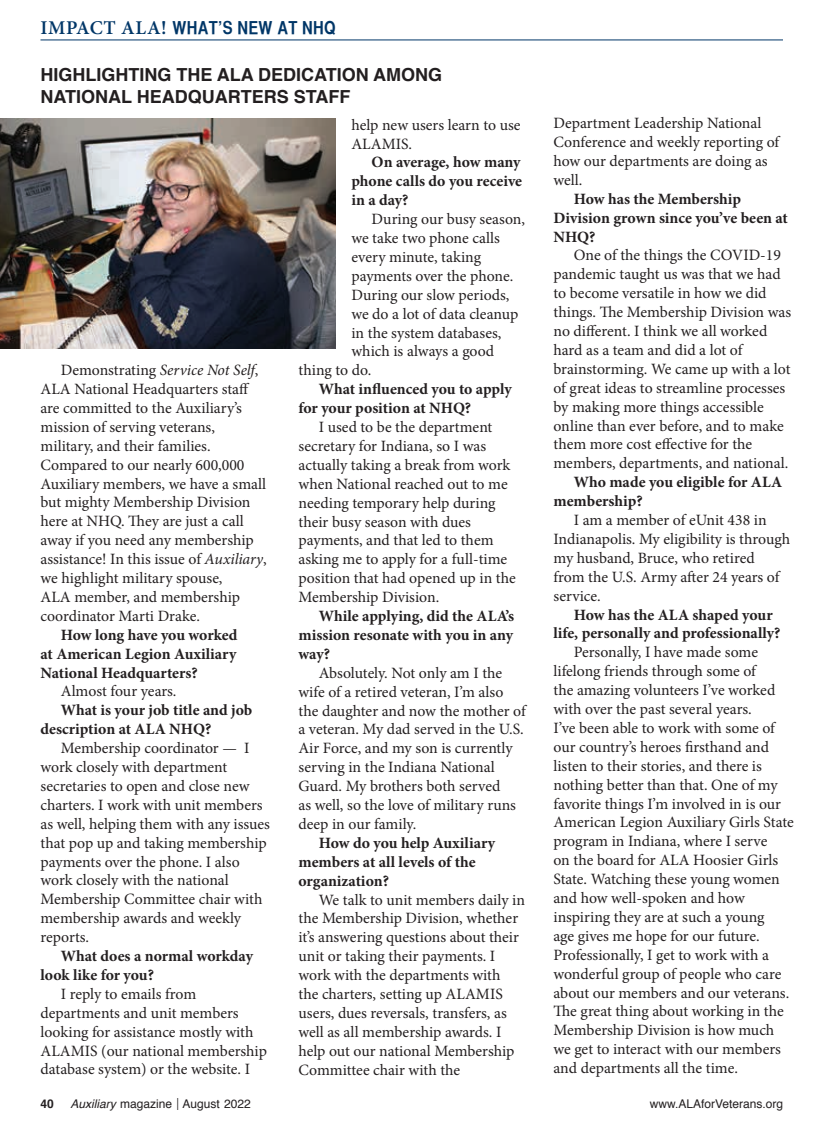
<style>
.page{position:relative;width:837px;height:1134px;background:#fff}
.page>*{position:absolute;margin:0;border:0;box-sizing:border-box;transform-origin:0 0}
.t1{font:700 18px/21.6px "Helvetica";color:#231f20}
.t2{font:18px "Helvetica CY Bold";letter-spacing:.02em;color:#003667}
.t3{font:15.75px/18.9px "Minion Pro";letter-spacing:-.005em;color:#231f20}
.t4{font:700 15.75px/18.9px "Minion Pro";color:#231f20}
.t5{font:12px "Helvetica";color:#231f20}
.t6{font:700 12px "Helvetica";color:#231f20}
.s1{font-family:"Minion Pro";font-weight:600;font-size:19.5px}
.s2{font-style:italic}
.s3{font-weight:300}
</style>
<div class="page">
<hr style="left:40px;top:39px;width:743px;height:1px;background:#003667">
<img style="left:0;top:118px;width:335px;height:231px">
<p class="t2" style="left:41px;top:17px;width:297px"><span class="s1">IMPACT ALA!</span> WHAT’S NEW AT NHQ</p>
<p class="t1" style="left:40px;top:64px;width:403px">HIGHLIGHTING THE ALA DEDICATION AMONG<br>NATIONAL HEADQUARTERS STAFF</p>
<p class="t3" style="left:40px;top:361px;width:228px;text-indent:20px">Demonstrating <span class="s2">Service Not Self</span>,<br>ALA National Headquarters staff are committed to the Auxiliary’s mission of serving veterans, military, and their families.<br>Compared to our nearly 600,000<br>Auxiliary members, we have a small but mighty Membership Division here at NHQ. They are just a call away if you need any membership assistance! In this issue of <span class="s2">Auxiliary</span>, we highlight military spouse,<br>ALA member, and membership coordinator Marti Drake.</p>
<p class="t4" style="left:40px;top:625px;width:199px;text-align:justify;text-indent:20px">How long have you worked at American Legion Auxiliary National Headquarters?</p>
<p class="t3" style="left:61px;top:682px;width:117px">Almost four years.</p>
<p class="t4" style="left:40px;top:701px;width:213px;text-indent:20px">What is your job title and job description at ALA NHQ?</p>
<p class="t3" style="left:40px;top:739px;width:231px;text-indent:20px">Membership coordinator — I work closely with department secretaries to open and close new charters. I work with unit members as well, helping them with any issues that pop up and taking membership payments over the phone. I also work closely with the national<br>Membership Committee chair with membership awards and weekly reports.</p>
<p class="t4" style="left:40px;top:946px;width:214px;text-indent:20px">What does a normal workday look like for you?</p>
<p class="t3" style="left:40px;top:984px;width:228px;text-indent:20px">I reply to emails from departments and unit members looking for assistance mostly with<br>ALAMIS (our national membership database system) or the website. I</p>
<p class="t3" style="left:351px;top:115px;width:171px">help new users learn to use<br>ALAMIS.</p>
<p class="t4" style="left:351px;top:153px;width:172px;text-align:justify;text-indent:20px">On average, how many phone calls do you receive in a day?</p>
<p class="t3" style="left:372px;top:210px;width:155px">During our busy season,</p>
<p class="t3" style="left:351px;top:229px;width:150px">we take two phone calls</p>
<p class="t3" style="left:351px;top:248px;width:131px">every minute, taking</p>
<p class="t3" style="left:351px;top:266px;width:163px">payments over the phone.</p>
<p class="t3" style="left:351px;top:285px;width:160px">During our slow periods,</p>
<p class="t3" style="left:351px;top:304px;width:168px">we do a lot of data cleanup</p>
<p class="t3" style="left:351px;top:323px;width:152px">in the system databases,</p>
<p class="t3" style="left:351px;top:342px;width:144px">which is always a good</p>
<p class="t3" style="left:298px;top:361px;width:74px">thing to do.</p>
<p class="t4" style="left:298px;top:380px;width:215px;text-indent:20px">What influenced you to apply for your position at NHQ?</p>
<p class="t3" style="left:298px;top:418px;width:219px;text-indent:20px">I used to be the department secretary for Indiana, so I was actually taking a break from work when National reached out to me needing temporary help during their busy season with dues payments, and that led to them asking me to apply for a full-time position that had opened up in the<br>Membership Division.</p>
<p class="t4" style="left:298px;top:606px;width:217px;text-align:justify;text-indent:20px">While applying, did the ALA’s mission resonate with you in any way?</p>
<p class="t3" style="left:298px;top:663px;width:229px;text-indent:20px">Absolutely. Not only am I the wife of a retired veteran, I’m also the daughter and now the mother of a veteran. My dad served in the U.S.<br>Air Force, and my son is currently serving in the Indiana National<br>Guard. My brothers both served<br>as well, so the love of military runs deep in our family.</p>
<p class="t4" style="left:298px;top:833px;width:198px;text-indent:20px">How do you help Auxiliary members at all levels of the organization?</p>
<p class="t3" style="left:298px;top:890px;width:228px;text-indent:20px">We talk to unit members daily in the Membership Division, whether it’s answering questions about their unit or taking their payments. I work with the departments with<br>the charters, setting up ALAMIS users, dues reversals, transfers, as well as all membership awards. I help out our national Membership<br>Committee chair with the</p>
<p class="t3" style="left:553px;top:114px;width:227px">Department Leadership National<br>Conference and weekly reporting of how our departments are doing as well.</p>
<p class="t4" style="left:553px;top:189px;width:236px;text-indent:20px">How has the Membership<br>Division grown since you’ve been at<br>NHQ?</p>
<p class="t3" style="left:553px;top:246px;width:239px;text-indent:20px">One of the things the COVID-19 pandemic taught us was that we had to become versatile in how we did things. The Membership Division was no different. I think we all worked hard as a team and did a lot of brainstorming. We came up with a lot of great ideas to streamline processes by making more things accessible online than ever before, and to make them more cost effective for the members, departments, and national.</p>
<p class="t4" style="left:553px;top:473px;width:230px;text-indent:20px">Who made you eligible for ALA membership?</p>
<p class="t3" style="left:553px;top:511px;width:238px;text-indent:20px">I am a member of eUnit 438 in<br>Indianapolis. My eligibility is through my husband, Bruce, who retired<br>from the U.S. Army after 24 years of service.</p>
<p class="t4" style="left:553px;top:605px;width:229px;text-indent:20px">How has the ALA shaped your life, personally and professionally?</p>
<p class="t3" style="left:553px;top:643px;width:242px;text-indent:20px">Personally, I have made some lifelong friends through some of<br>the amazing volunteers I’ve worked with over the past several years.<br>I’ve been able to work with some of our country’s heroes firsthand and listen to their stories, and there is nothing better than that. One of my favorite things I’m involved in is our American Legion Auxiliary Girls State program in Indiana, where I serve<br>on the board for ALA Hoosier Girls State. Watching these young women and how well-spoken and how inspiring they are at such a young<br>age gives me hope for our future.<br>Professionally, I get to work with a wonderful group of people who care about our members and our veterans.<br>The great thing about working in the Membership Division is how much we get to interact with our members and departments all the time.</p>
<p class="t6" style="left:40px;top:1094px;width:15px">40</p>
<p class="t5" style="left:71px;top:1095px;width:182px"><span class="s2">Auxiliary</span> magazine <span class="s3">|</span> August 2022</p>
<p class="t5" style="left:650px;top:1095px;width:135px">www.ALAforVeterans.org</p>
</div>
